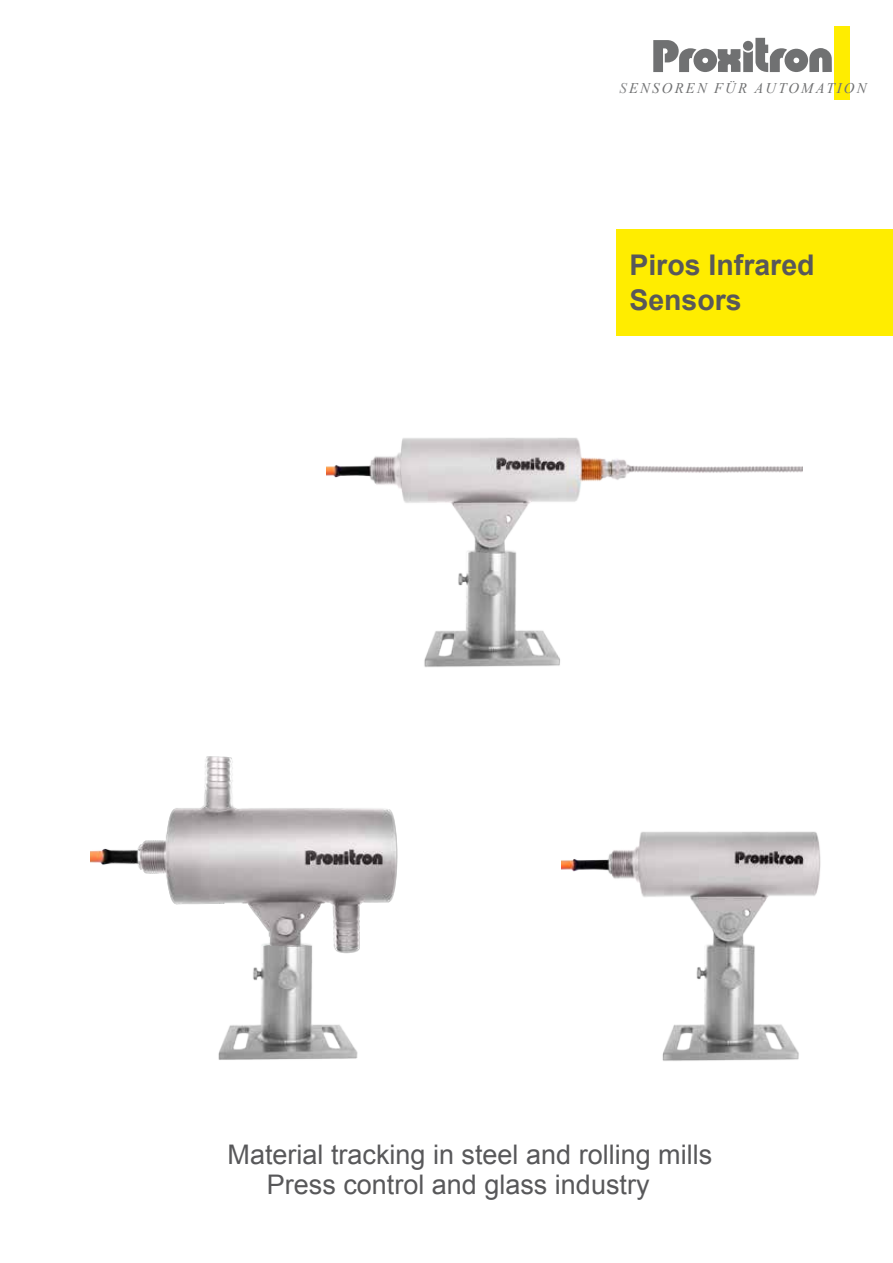
<style>
.page{position:relative;width:893px;height:1263px;background:#fff}
.page>*{position:absolute;margin:0;border:0;box-sizing:border-box;transform-origin:0 0}
.t1{font:700 28.5px/34.2px "Arial";color:#58585a}
.t2{font:27px "Arial";color:#58585a}
.t3{font:italic 14.7px "Times New Roman";letter-spacing:.15em;color:#707172}
.s1{color:#87888a}
</style>
<div class="page">
<div style="left:617px;top:229px;width:276px;height:106px;background:#ffed00"></div>
<svg style="left:653px;top:38px;width:179px;height:34px"></svg>
<div style="left:834px;top:27px;width:16px;height:73px;background:#ffed00"></div>
<img style="left:90px;top:756px;width:308px;height:304px">
<img style="left:326px;top:438px;width:477px;height:229px">
<img style="left:562px;top:831px;width:259px;height:230px">
<p class="t3" style="left:620px;top:78px;width:248px"><span class="s1">S</span>ENSOREN FÜR AUTOMATION</p>
<p class="t1" style="left:629px;top:249px;width:187px">Piros Infrared<br>Sensors</p>
<p class="t2" style="left:227px;top:1137px;width:486px">Material tracking in steel and rolling mills</p>
<p class="t2" style="left:267px;top:1167px;width:384px">Press control and glass industry</p>
</div>
